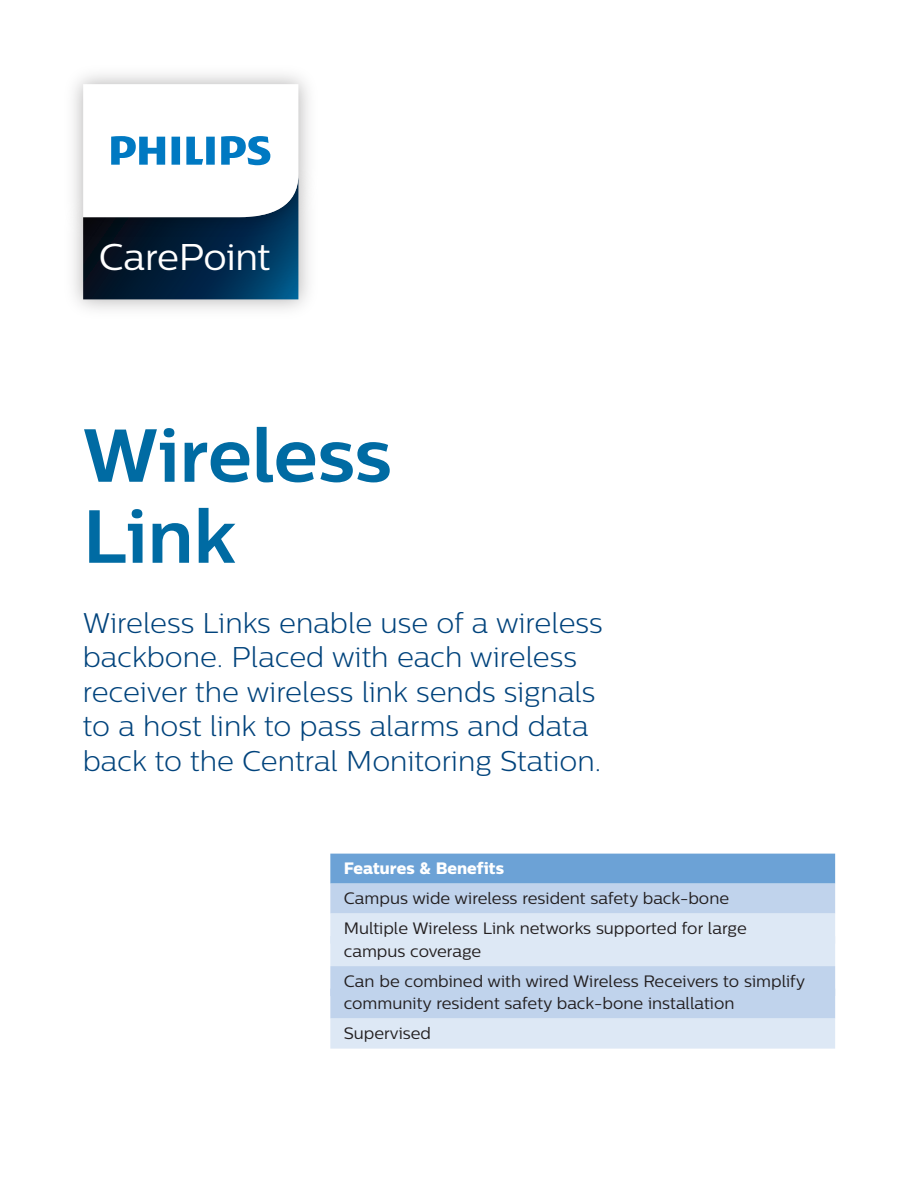
<style>
.page{position:relative;width:918px;height:1188px;background:#fff}
.page>*{position:absolute;margin:0;border:0;box-sizing:border-box;transform-origin:0 0}
.t1{font:700 75px/81px "Centrale Sans";color:#006ba3}
.t2{font:37.2px "Centrale Sans";letter-spacing:-.01em;color:#fff}
.t3{font:300 28.5px/34.5px "Centrale Sans";color:#01437c}
.t4{font:16.5px/30px "Centrale Sans";color:#231f20}
.t5{font:16.5px "Centrale Sans X Bold";color:#fff}
</style>
<div class="page">
<div style="left:330px;top:854px;width:505px;height:30px;background:#6ca2d6"></div>
<div style="left:330px;top:884px;width:505px;height:30px;background:#c0d3ec"></div>
<div style="left:330px;top:914px;width:505px;height:30px;background:#dde8f5"></div>
<div style="left:330px;top:936px;width:505px;height:30px;background:#dde8f5"></div>
<div style="left:330px;top:966px;width:505px;height:30px;background:#c0d3ec"></div>
<div style="left:330px;top:989px;width:505px;height:30px;background:#c0d3ec"></div>
<div style="left:330px;top:1019px;width:505px;height:30px;background:#dde8f5"></div>
<img style="left:73px;top:243px;width:236px;height:67px">
<img style="left:73px;top:74px;width:236px;height:169px">
<svg style="left:83px;top:84px;width:215px;height:215px"></svg>
<h2 class="t2" style="left:99px;top:235px;width:173px">CarePoint</h2>
<h1 class="t1" style="left:83px;top:413px;width:310px">Wireless<br>Link</h1>
<h3 class="t3" style="left:83px;top:605px;width:521px">Wireless Links enable use of a wireless backbone. Placed with each wireless receiver the wireless link sends signals to a host link to pass alarms and data back to the Central Monitoring Station.</h3>
<p class="t5" style="left:344px;top:858px;width:162px">Features &amp; Benefits</p>
<p class="t4" style="left:344px;top:883px;width:404px">Campus wide wireless resident safety back-bone<br>Multiple Wireless Link networks supported for large</p>
<p class="t4" style="left:344px;top:936px;width:463px">campus coverage<br>Can be combined with wired Wireless Receivers to simplify</p>
<p class="t4" style="left:344px;top:988px;width:392px">community resident safety back-bone installation<br>Supervised</p>
</div>
